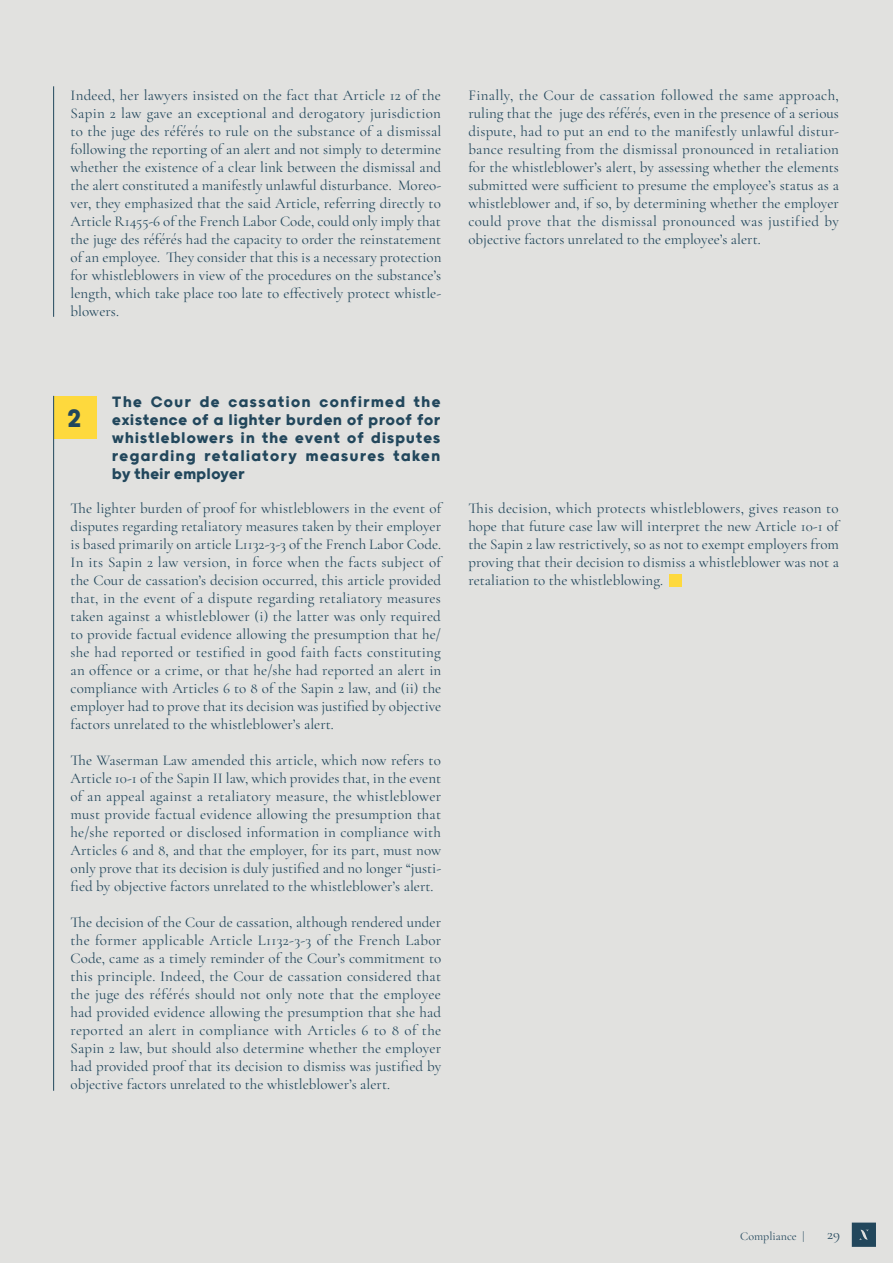
<style>
.page{position:relative;width:893px;height:1263px;background:#e1e1df}
.page>*{position:absolute;margin:0;border:0;box-sizing:border-box;transform-origin:0 0}
.t1{font:700 30px "Grold";color:#22475c}
.t2{font:700 18px/18px "Grold";letter-spacing:.05em;color:#22475c;text-align:justify}
.t3{font:15px/18px "Cormorant Garamond";color:#22475c;text-align:justify}
.t4{font:12px "Cormorant Garamond";color:#22475c}
</style>
<div class="page">
<div style="left:54px;top:396px;width:43px;height:43px;background:#fed93d"></div>
<hr style="left:53px;top:396px;width:1px;height:695px;background:#22475c">
<hr style="left:53px;top:86px;width:1px;height:231px;background:#22475c">
<svg style="left:852px;top:1222px;width:24px;height:25px"></svg>
<div style="left:670px;top:574px;width:12px;height:13px;background:#fed93d"></div>
<p class="t3" style="left:71px;top:86px;width:372px">Indeed, her lawyers insisted on the fact that Article 12 of the Sapin 2 law gave an exceptional and derogatory jurisdiction to the juge des référés to rule on the substance of a dismissal following the reporting of an alert and not simply to determine whether the existence of a clear link between the dismissal and the alert constituted a manifestly unlawful disturbance. Moreo&shy;ver, they emphasized that the said Article, referring directly to Article R1455-6 of the French Labor Code, could only imply that the juge des référés had the capacity to order the reinstatement of an employee. They consider that this is a necessary protection for whistleblowers in view of the procedures on the substance’s length, which take place too late to effectively protect whistle&shy;blowers.</p>
<p class="t3" style="left:468px;top:86px;width:372px">Finally, the Cour de cassation followed the same approach, ruling that the juge des référés, even in the presence of a serious dispute, had to put an end to the manifestly unlawful distur&shy;bance resulting from the dismissal pronounced in retaliation for the whistleblower’s alert, by assessing whether the elements submitted were sufficient to presume the employee’s status as a whistleblower and, if so, by determining whether the employer could prove that the dismissal pronounced was justified by objective factors unrelated to the employee’s alert.</p>
<p class="t2" style="left:112px;top:392px;width:330px">The Cour de cassation confirmed the existence of a lighter burden of proof for whistleblowers in the event of disputes regarding retaliatory measures taken by their employer</p>
<p class="t3" style="left:71px;top:499px;width:372px">The lighter burden of proof for whistleblowers in the event of disputes regarding retaliatory measures taken by their employer is based primarily on article L1132-3-3 of the French Labor Code.<br>In its Sapin 2 law version, in force when the facts subject of the Cour de cassation’s decision occurred, this article provided that, in the event of a dispute regarding retaliatory measures taken against a whistleblower (i) the latter was only required to provide factual evidence allowing the presumption that he/ she had reported or testified in good faith facts constituting an offence or a crime, or that he/she had reported an alert in compliance with Articles 6 to 8 of the Sapin 2 law, and (ii) the employer had to prove that its decision was justified by objective factors unrelated to the whistleblower’s alert.</p>
<p class="t3" style="left:71px;top:751px;width:372px">The Waserman Law amended this article, which now refers to Article 10-1 of the Sapin II law, which provides that, in the event of an appeal against a retaliatory measure, the whistleblower must provide factual evidence allowing the presumption that he/she reported or disclosed information in compliance with Articles 6 and 8, and that the employer, for its part, must now only prove that its decision is duly justified and no longer “justi&shy;fied by objective factors unrelated to the whistleblower’s alert.</p>
<p class="t3" style="left:71px;top:913px;width:372px">The decision of the Cour de cassation, although rendered under the former applicable Article L1132-3-3 of the French Labor Code, came as a timely reminder of the Cour’s commitment to this principle. Indeed, the Cour de cassation considered that the juge des référés should not only note that the employee had provided evidence allowing the presumption that she had reported an alert in compliance with Articles 6 to 8 of the Sapin 2 law, but should also determine whether the employer had provided proof that its decision to dismiss was justified by objective factors unrelated to the whistleblower’s alert.</p>
<h1 class="t1" style="left:67px;top:400px;width:16px">2</h1>
<p class="t3" style="left:468px;top:499px;width:372px">This decision, which protects whistleblowers, gives reason to hope that future case law will interpret the new Article 10-1 of the Sapin 2 law restrictively, so as not to exempt employers from proving that their decision to dismiss a whistleblower was not a retaliation to the whistleblowing.</p>
<p class="t4" style="left:740px;top:1229px;width:66px">Compliance |</p>
<p class="t3" style="left:827px;top:1225px;width:15px">29</p>
</div>
